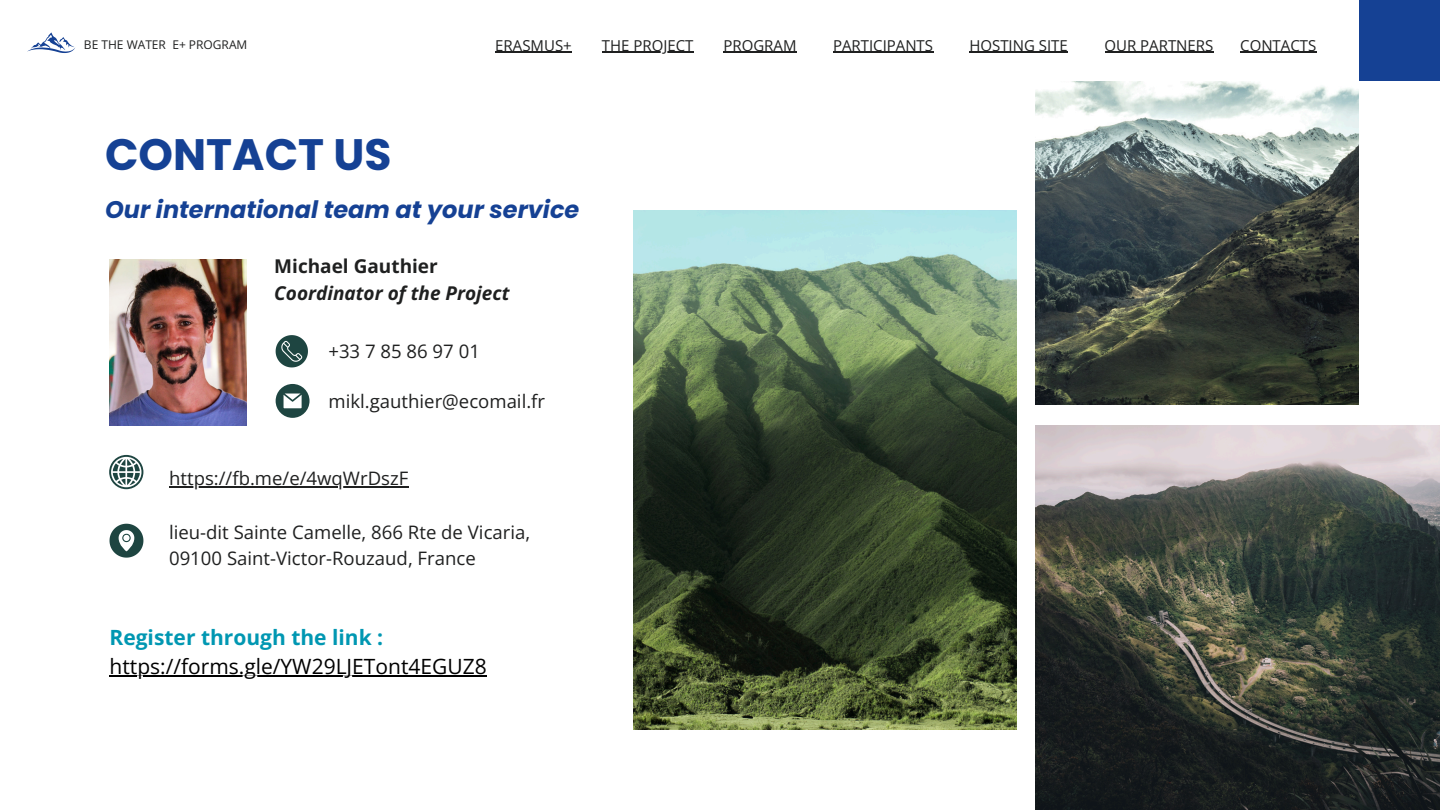
<style>
.page{position:relative;width:1440px;height:810px;background:#fff}
.page>*{position:absolute;margin:0;border:0;box-sizing:border-box;transform-origin:0 0}
.t1{font:700 44px "Poppins";color:#154194}
.t2{font:italic 700 24px "Poppins";color:#154194}
.t3{font:21px "Open Sans";color:#000}
.t4{font:700 21px "Open Sans";color:#0097b2}
.t5{font:italic 700 19px/26.2px "Open Sans";color:#1f2020}
.t6{font:18.6px/25.8px "Open Sans";color:#1f2020}
.t7{font:15px "Open Sans";color:#1f2020}
.t8{font:12px "Open Sans";color:#1f2020}
.s1{font-style:normal}
</style>
<div class="page">
<img style="left:1035px;top:81px;width:324px;height:324px">
<img style="left:634px;top:211px;width:382px;height:518px">
<img style="left:1035px;top:425px;width:405px;height:385px">
<svg style="left:276px;top:335px;width:32px;height:32px"></svg>
<svg style="left:109px;top:455px;width:34px;height:34px"></svg>
<svg style="left:276px;top:384px;width:33px;height:34px"></svg>
<svg style="left:110px;top:524px;width:33px;height:33px"></svg>
<div style="left:1359px;top:0;width:81px;height:81px;background:#154194"></div>
<svg style="left:27px;top:32px;width:48px;height:21px"></svg>
<img style="left:109px;top:259px;width:137px;height:166px">
<hr style="left:169px;top:486px;width:239px;height:2px;background:#1f2020">
<hr style="left:1240px;top:51px;width:76px;height:2px;background:#1f2020">
<hr style="left:969px;top:51px;width:99px;height:2px;background:#1f2020">
<hr style="left:602px;top:51px;width:91px;height:2px;background:#1f2020">
<hr style="left:495px;top:51px;width:77px;height:2px;background:#1f2020">
<hr style="left:1105px;top:51px;width:108px;height:2px;background:#1f2020">
<hr style="left:833px;top:51px;width:100px;height:2px;background:#1f2020">
<hr style="left:723px;top:51px;width:74px;height:2px;background:#1f2020">
<hr style="left:110px;top:676px;width:377px;height:1px;background:#000">
<h6 class="t8" style="left:84px;top:36px;width:165px">BE THE WATER E+ PROGRAM</h6>
<h2 class="t7" style="left:495px;top:35px;width:78px">ERASMUS+</h2>
<h1 class="t7" style="left:602px;top:35px;width:93px">THE PROJECT</h1>
<p class="t7" style="left:723px;top:35px;width:75px">PROGRAM</p>
<h3 class="t7" style="left:833px;top:35px;width:102px">PARTICIPANTS</h3>
<h6 class="t7" style="left:969px;top:35px;width:100px">HOSTING SITE</h6>
<p class="t7" style="left:1105px;top:35px;width:110px">OUR PARTNERS</p>
<h6 class="t7" style="left:1240px;top:35px;width:78px">CONTACTS</h6>
<h6 class="t1" style="left:105px;top:123px;width:288px">CONTACT US</h6>
<p class="t2" style="left:105px;top:193px;width:476px">Our international team at your service</p>
<h6 class="t5" style="left:274px;top:253px;width:237px"><span class="s1">Michael Gauthier<br></span>Coordinator of the Project</h6>
<p class="t6" style="left:328px;top:338px;width:153px">+33 7 85 86 97 01</p>
<h6 class="t6" style="left:329px;top:387px;width:218px">mikl.gauthier@ecomail.fr</h6>
<p class="t6" style="left:169px;top:465px;width:241px">https://fb.me/e/4wqWrDszF</p>
<h6 class="t6" style="left:169px;top:519px;width:363px">lieu-dit Sainte Camelle, 866 Rte de Vicaria,<br>09100 Saint-Victor-Rouzaud, France</h6>
<h5 class="t4" style="left:110px;top:622px;width:275px">Register through the link :</h5>
<p class="t3" style="left:110px;top:652px;width:379px">https://forms.gle/YW29LJETont4EGUZ8</p>
</div>
